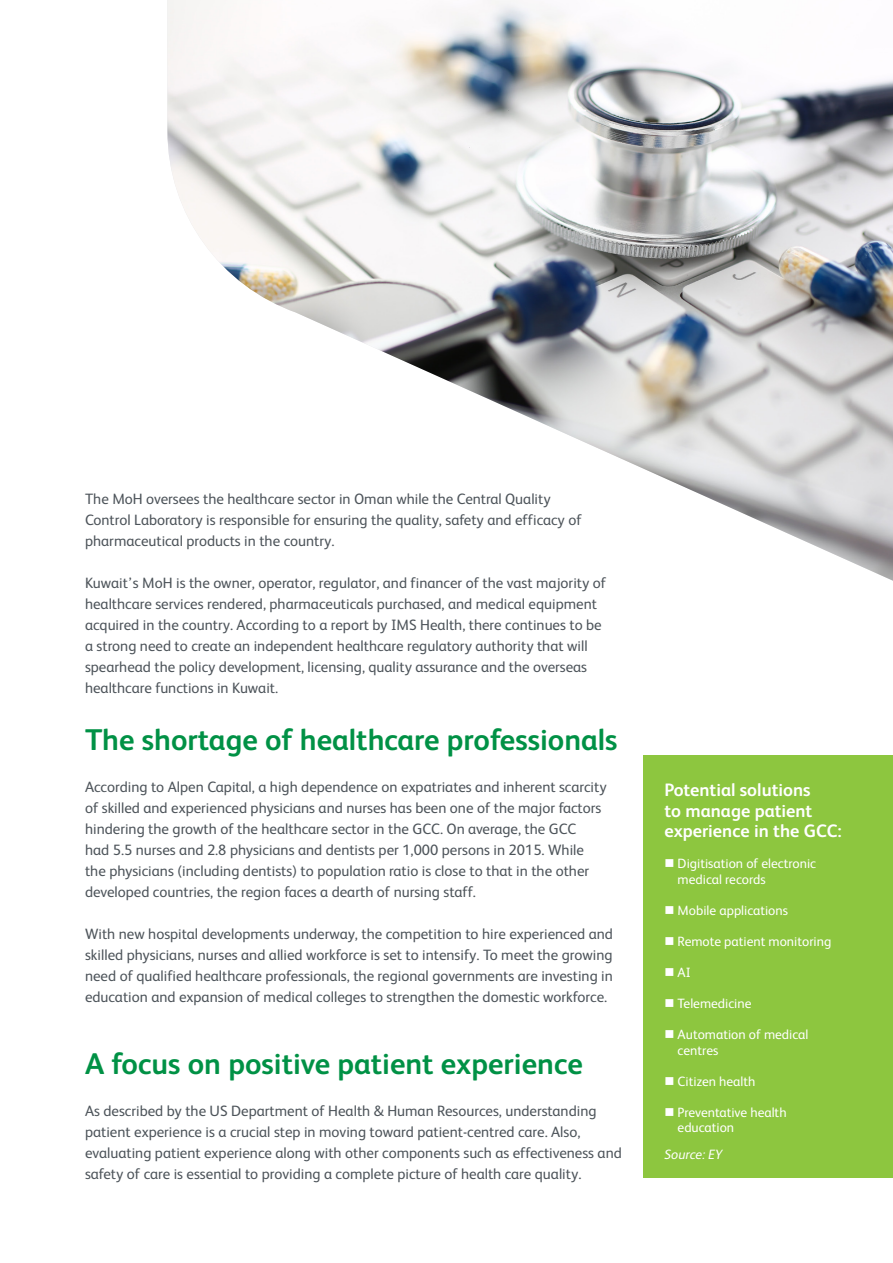
<style>
.page{position:relative;width:893px;height:1263px;background:#fff}
.page>*{position:absolute;margin:0;border:0;box-sizing:border-box;transform-origin:0 0}
.t1{font:700 30px "FS Albert";color:#009145}
.t2{font:700 18px/20.7px "FS Albert";color:#fff}
.t3{font:15px/21px "FS Albert";color:#4d545a}
.t4{font:13.5px/15.6px "FS Albert";color:#fff}
.t5{font:italic 13.5px "FS Albert";color:#fff}
</style>
<div class="page">
<img style="left:167px;top:0;width:726px;height:581px">
<div style="left:643px;top:756px;width:250px;height:422px;background:#8dc63f"></div>
<p class="t3" style="left:85px;top:488px;width:498px">The MoH oversees the healthcare sector in Oman while the Central Quality<br>Control Laboratory is responsible for ensuring the quality, safety and efficacy of pharmaceutical products in the country.</p>
<p class="t3" style="left:85px;top:572px;width:523px">Kuwait’s MoH is the owner, operator, regulator, and financer of the vast majority of healthcare services rendered, pharmaceuticals purchased, and medical equipment acquired in the country. According to a report by IMS Health, there continues to be a strong need to create an independent healthcare regulatory authority that will spearhead the policy development, licensing, quality assurance and the overseas healthcare functions in Kuwait.</p>
<p class="t1" style="left:85px;top:722px;width:534px">The shortage of healthcare professionals</p>
<p class="t3" style="left:85px;top:776px;width:523px">According to Alpen Capital, a high dependence on expatriates and inherent scarcity of skilled and experienced physicians and nurses has been one of the major factors hindering the growth of the healthcare sector in the GCC. On average, the GCC</p>
<p class="t3" style="left:85px;top:839px;width:506px">had 5.5 nurses and 2.8 physicians and dentists per 1,000 persons in 2015. While the physicians (including dentists) to population ratio is close to that in the other developed countries, the region faces a dearth of nursing staff.</p>
<p class="t3" style="left:85px;top:923px;width:529px;text-align:justify">With new hospital developments underway, the competition to hire experienced and skilled physicians, nurses and allied workforce is set to intensify. To meet the growing need of qualified healthcare professionals, the regional governments are investing in education and expansion of medical colleges to strengthen the domestic workforce.</p>
<p class="t1" style="left:85px;top:1046px;width:499px">A focus on positive patient experience</p>
<p class="t3" style="left:85px;top:1100px;width:538px">As described by the US Department of Health &amp; Human Resources, understanding patient experience is a crucial step in moving toward patient-centred care. Also, evaluating patient experience along with other components such as effectiveness and safety of care is essential to providing a complete picture of health care quality.</p>
<p class="t2" style="left:664px;top:779px;width:179px">Potential solutions<br>to manage patient experience in the GCC:</p>
<p class="t4" style="left:678px;top:856px;width:140px;text-indent:-13px">■ Digitisation of electronic medical records</p>
<p class="t4" style="left:664px;top:902px;width:125px">■ Mobile applications</p>
<p class="t4" style="left:664px;top:933px;width:168px">■ Remote patient monitoring</p>
<p class="t4" style="left:664px;top:964px;width:28px">■ AI</p>
<p class="t4" style="left:664px;top:995px;width:89px">■ Telemedicine</p>
<p class="t4" style="left:678px;top:1027px;width:132px;text-indent:-13px">■ Automation of medical centres</p>
<p class="t4" style="left:664px;top:1073px;width:93px">■ Citizen health</p>
<p class="t4" style="left:678px;top:1104px;width:110px;text-indent:-13px">■ Preventative health education</p>
<p class="t5" style="left:664px;top:1147px;width:60px">Source: EY</p>
</div>
